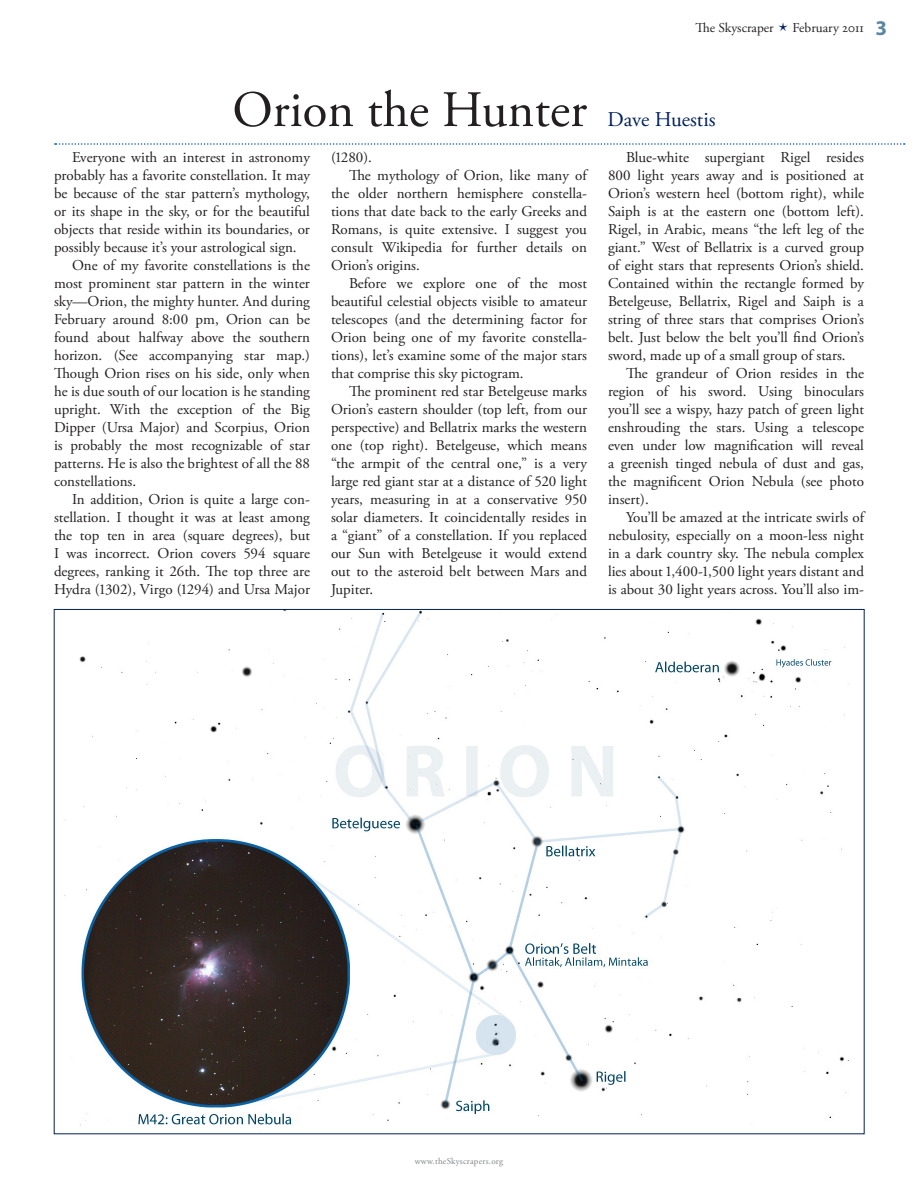
<style>
.page{position:relative;width:918px;height:1188px;background:#fff}
.page>*{position:absolute;margin:0;border:0;box-sizing:border-box;transform-origin:0 0}
.t1{font:51px "Adobe Garamond Pro";color:#231f20}
.t2{font:21px "Adobe Garamond Pro";letter-spacing:-.005em;color:#00215d}
.t3{font:700 21px "Myriad Pro";color:#5c87a1}
.t4{font:15px/18px "Adobe Garamond Pro";color:#231f20;text-align:justify}
.t5{font:13.5px "Adobe Garamond Pro";color:#231f20}
.t6{font:9px "Adobe Garamond Pro";letter-spacing:.025em;color:#808285}
</style>
<div class="page">
<svg style="left:55px;top:143px;width:850px;height:2px"></svg>
<img style="left:64px;top:611px;width:785px;height:521px">
<p class="t5" style="left:695px;top:20px;width:80px">The Skyscraper</p>
<p class="t5" style="left:792px;top:20px;width:73px">February 2011</p>
<h2 class="t3" style="left:876px;top:14px;width:12px">3</h2>
<h1 class="t1" style="left:232px;top:79px;width:356px">Orion the Hunter</h1>
<p class="t4" style="left:72px;top:149px;width:239px">Everyone with an interest in astronomy</p>
<p class="t4" style="left:54px;top:167px;width:257px">probably has a favorite constellation. It may</p>
<p class="t4" style="left:54px;top:185px;width:257px">be because of the star pattern’s mythology,</p>
<p class="t4" style="left:54px;top:203px;width:258px">or its shape in the sky, or for the beautiful</p>
<p class="t4" style="left:54px;top:221px;width:257px">objects that reside within its boundaries, or</p>
<p class="t4" style="left:54px;top:239px;width:244px">possibly because it’s your astrological sign.</p>
<p class="t4" style="left:72px;top:257px;width:239px">One of my favorite constellations is the</p>
<p class="t4" style="left:54px;top:275px;width:257px">most prominent star pattern in the winter</p>
<p class="t4" style="left:54px;top:293px;width:257px">sky—Orion, the mighty hunter. And during</p>
<p class="t4" style="left:54px;top:311px;width:257px">February around 8:00 pm, Orion can be</p>
<p class="t4" style="left:54px;top:329px;width:258px">found about halfway above the southern</p>
<p class="t4" style="left:54px;top:347px;width:258px">horizon. (See accompanying star map.)</p>
<p class="t4" style="left:54px;top:365px;width:257px">Though Orion rises on his side, only when</p>
<p class="t4" style="left:54px;top:383px;width:257px">he is due south of our location is he standing</p>
<p class="t4" style="left:54px;top:401px;width:258px">upright. With the exception of the Big</p>
<p class="t4" style="left:54px;top:419px;width:258px">Dipper (Ursa Major) and Scorpius, Orion</p>
<p class="t4" style="left:54px;top:437px;width:258px">is probably the most recognizable of star</p>
<p class="t4" style="left:54px;top:455px;width:258px">patterns. He is also the brightest of all the 88</p>
<p class="t4" style="left:54px;top:473px;width:84px">constellations.</p>
<p class="t4" style="left:72px;top:491px;width:239px">In addition, Orion is quite a large con-</p>
<p class="t4" style="left:54px;top:509px;width:258px">stellation. I thought it was at least among</p>
<p class="t4" style="left:54px;top:527px;width:258px">the top ten in area (square degrees), but</p>
<p class="t4" style="left:54px;top:545px;width:258px">I was incorrect. Orion covers 594 square</p>
<p class="t4" style="left:54px;top:563px;width:258px">degrees, ranking it 26th. The top three are</p>
<p class="t4" style="left:54px;top:581px;width:258px">Hydra (1302), Virgo (1294) and Ursa Major</p>
<p class="t4" style="left:331px;top:149px;width:43px">(1280).</p>
<p class="t4" style="left:349px;top:167px;width:239px">The mythology of Orion, like many of</p>
<p class="t4" style="left:331px;top:185px;width:258px">the older northern hemisphere constella-</p>
<p class="t4" style="left:331px;top:203px;width:258px">tions that date back to the early Greeks and</p>
<p class="t4" style="left:331px;top:221px;width:257px">Romans, is quite extensive. I suggest you</p>
<p class="t4" style="left:331px;top:239px;width:258px">consult Wikipedia for further details on</p>
<p class="t4" style="left:331px;top:257px;width:90px">Orion’s origins.</p>
<p class="t4" style="left:349px;top:275px;width:239px">Before we explore one of the most</p>
<p class="t4" style="left:331px;top:293px;width:257px">beautiful celestial objects visible to amateur</p>
<p class="t4" style="left:331px;top:311px;width:257px">telescopes (and the determining factor for</p>
<p class="t4" style="left:331px;top:329px;width:257px">Orion being one of my favorite constella-</p>
<p class="t4" style="left:331px;top:347px;width:257px">tions), let’s examine some of the major stars</p>
<p class="t4" style="left:331px;top:365px;width:194px">that comprise this sky pictogram.</p>
<p class="t4" style="left:349px;top:383px;width:239px">The prominent red star Betelgeuse marks</p>
<p class="t4" style="left:331px;top:401px;width:258px">Orion’s eastern shoulder (top left, from our</p>
<p class="t4" style="left:331px;top:419px;width:258px">perspective) and Bellatrix marks the western</p>
<p class="t4" style="left:331px;top:437px;width:258px">one (top right). Betelgeuse, which means</p>
<p class="t4" style="left:331px;top:455px;width:258px">“the armpit of the central one,” is a very</p>
<p class="t4" style="left:331px;top:473px;width:258px">large red giant star at a distance of 520 light</p>
<p class="t4" style="left:331px;top:491px;width:258px">years, measuring in at a conservative 950</p>
<p class="t4" style="left:331px;top:509px;width:257px">solar diameters. It coincidentally resides in</p>
<p class="t4" style="left:331px;top:527px;width:258px">a “giant” of a constellation. If you replaced</p>
<p class="t4" style="left:331px;top:545px;width:257px">our Sun with Betelgeuse it would extend</p>
<p class="t4" style="left:331px;top:563px;width:258px">out to the asteroid belt between Mars and</p>
<p class="t4" style="left:331px;top:581px;width:44px">Jupiter.</p>
<h2 class="t2" style="left:608px;top:107px;width:110px">Dave Huestis</h2>
<p class="t4" style="left:608px;top:149px;width:258px;text-indent:18px">Blue-white supergiant Rigel resides 800 light years away and is positioned at Orion’s western heel (bottom right), while Saiph is at the eastern one (bottom left).<br>Rigel, in Arabic, means “the left leg of the giant.” West of Bellatrix is a curved group of eight stars that represents Orion’s shield.<br>Contained within the rectangle formed by Betelgeuse, Bellatrix, Rigel and Saiph is a string of three stars that comprises Orion’s belt. Just below the belt you’ll find Orion’s sword, made up of a small group of stars.</p>
<p class="t4" style="left:608px;top:365px;width:258px;text-indent:18px">The grandeur of Orion resides in the region of his sword. Using binoculars you’ll see a wispy, hazy patch of green light enshrouding the stars. Using a telescope even under low magnification will reveal a greenish tinged nebula of dust and gas, the magnificent Orion Nebula (see photo insert).</p>
<p class="t4" style="left:608px;top:509px;width:258px;text-indent:18px">You’ll be amazed at the intricate swirls of nebulosity, especially on a moon-less night in a dark country sky. The nebula complex lies about 1,400-1,500 light years distant and is about 30 light years across. You’ll also im-</p>
<p class="t6" style="left:415px;top:1156px;width:90px">www.theSkyscrapers.org</p>
</div>
